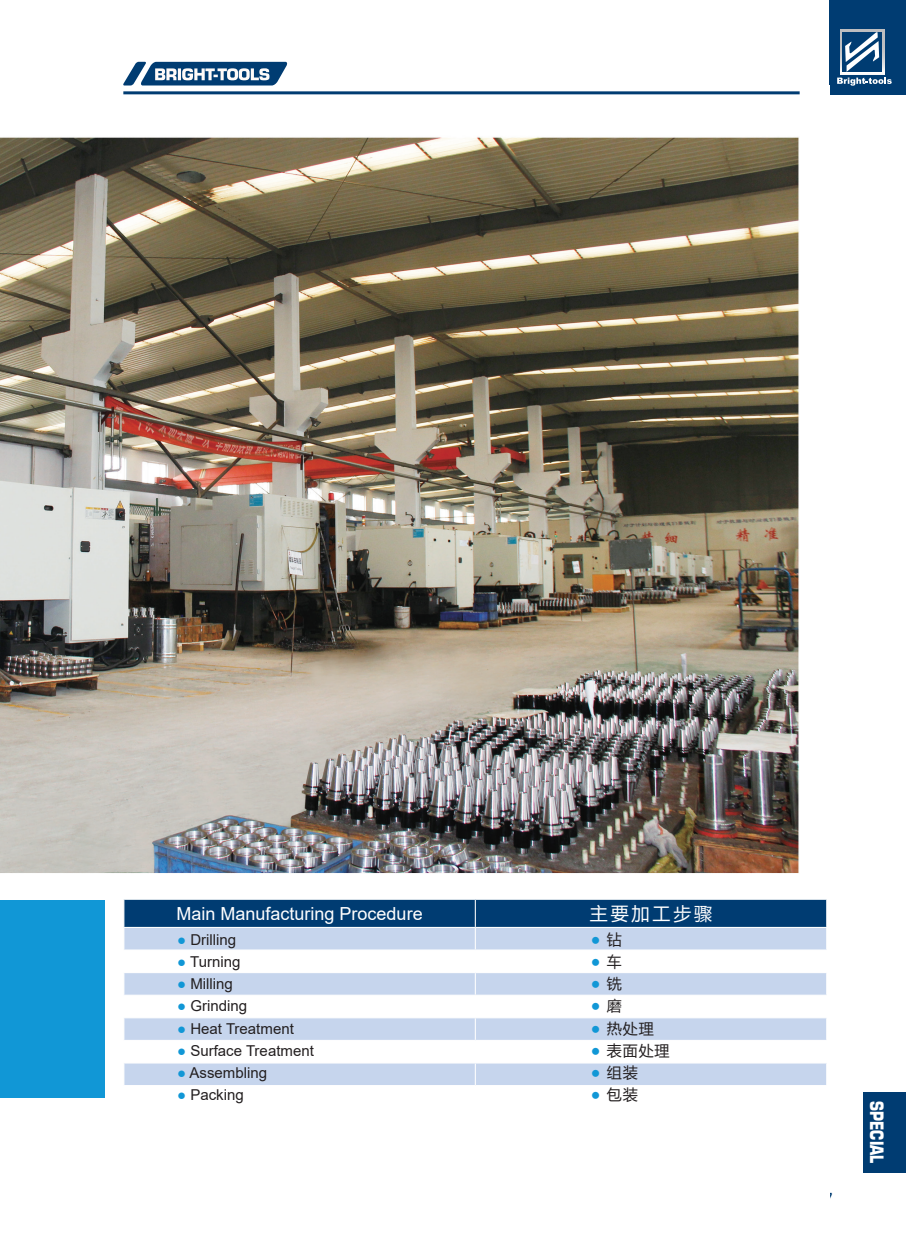
<style>
.page{position:relative;width:906px;height:1238px;background:#fff}
.page>*{position:absolute;margin:0;border:0;box-sizing:border-box;transform-origin:0 0}
.t1{font:18px "Arial";color:#fff}
.t2{font:700 18px "Eurostile";color:#fff;scale:.77 1}
.t3{font:18px "Microsoft Ya Hei";letter-spacing:.16em;color:#fff}
.t4{font:15px "Arial";color:#231f20}
.t5{font:15px "Microsoft Ya Hei";letter-spacing:.06em;color:#231f20}
.t6{font:15px "Microsoft Ya Hei";color:#1197d6}
.s1{color:#1197d6}
.s2{color:#231f20}
</style>
<div class="page">
<div style="left:864px;top:1091px;width:42px;height:81px;background:#003c72"></div>
<div style="left:829px;top:0;width:77px;height:94px;background:#003c72"></div>
<svg style="left:840px;top:30px;width:44px;height:44px"></svg>
<svg style="left:837px;top:78px;width:54px;height:8px"></svg>
<div style="left:843px;top:32px;width:39px;height:40px;background:#003c72"></div>
<svg style="left:845px;top:32px;width:34px;height:40px"></svg>
<img style="left:0;top:91px;width:800px;height:1007px">
<hr style="left:123px;top:898px;width:352px;height:1px;background:#fff">
<hr style="left:475px;top:898px;width:352px;height:1px;background:#fff">
<svg style="left:123px;top:899px;width:704px;height:199px"></svg>
<div style="left:0;top:899px;width:105px;height:198px;background:#1197d6"></div>
<hr style="left:123px;top:91px;width:676px;height:3px;background:#003c72">
<svg style="left:123px;top:62px;width:165px;height:23px"></svg>
<p class="t1" style="left:176px;top:901px;width:248px">Main Manufacturing Procedure</p>
<p class="t3" style="left:590px;top:901px;width:124px">主要加工步骤</p>
<p class="t4" style="left:177px;top:928px;width:61px"><span class="s1">●</span> Drilling</p>
<p class="t4" style="left:177px;top:951px;width:65px"><span class="s1">●</span> Turning</p>
<p class="t4" style="left:177px;top:973px;width:57px"><span class="s1">●</span> Milling</p>
<p class="t4" style="left:177px;top:995px;width:71px"><span class="s1">●</span> Grinding</p>
<p class="t4" style="left:177px;top:1017px;width:118px"><span class="s1">●</span> Heat Treatment</p>
<p class="t4" style="left:177px;top:1040px;width:138px"><span class="s1">●</span> Surface Treatment</p>
<p class="t4" style="left:177px;top:1062px;width:91px"><span class="s1">●</span> Assembling</p>
<p class="t4" style="left:177px;top:1084px;width:68px"><span class="s1">●</span> Packing</p>
<p class="t6" style="left:591px;top:929px;width:33px">● <span class="s2">钻</span></p>
<p class="t6" style="left:591px;top:951px;width:33px">● <span class="s2">车</span></p>
<p class="t6" style="left:591px;top:973px;width:33px">● <span class="s2">铣</span></p>
<p class="t6" style="left:591px;top:995px;width:33px">● <span class="s2">磨</span></p>
<p class="t5" style="left:591px;top:1018px;width:64px"><span class="s1">●</span> 热处理</p>
<p class="t5" style="left:591px;top:1040px;width:80px"><span class="s1">●</span> 表面处理</p>
<p class="t5" style="left:591px;top:1062px;width:48px"><span class="s1">●</span> 组装</p>
<p class="t5" style="left:591px;top:1084px;width:48px"><span class="s1">●</span> 包装</p>
<p class="t2" style="left:888px;top:1101px;width:82px;rotate:90deg">SPECIAL</p>
</div>
